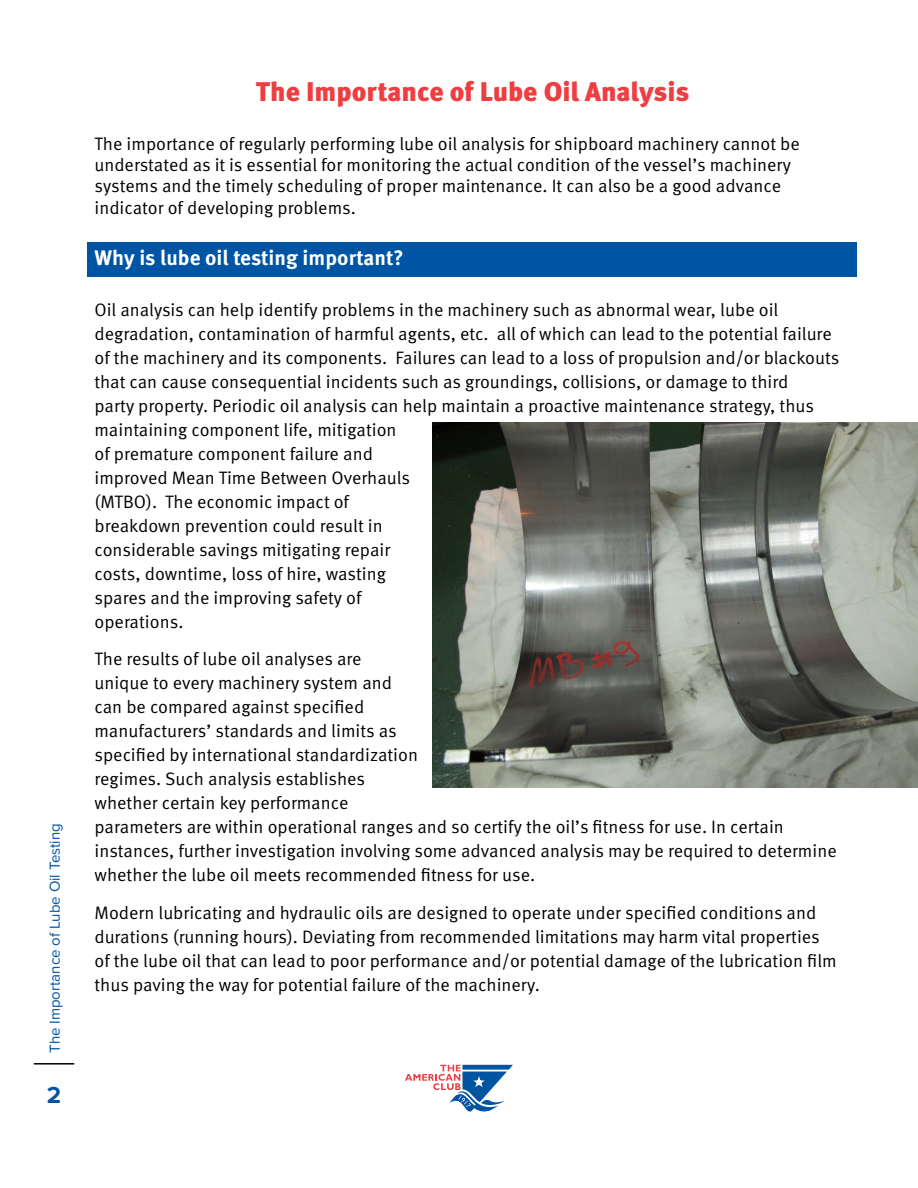
<style>
.page{position:relative;width:918px;height:1188px;background:#fff}
.page>*{position:absolute;margin:0;border:0;box-sizing:border-box;transform-origin:0 0}
.t1{font:900 27px "Meta Pro";color:#ef3e42}
.t2{font:700 24px "Proxima Nova";color:#0054a4}
.t3{font:700 21px "Meta Pro";color:#fff}
.t4{font:18px/24px "Meta Pro Norm";color:#000}
.t5{font:15px "Proxima Nova";color:#0054a4}
</style>
<div class="page">
<hr style="left:34px;top:1063px;width:40px;height:2px;background:#000">
<svg style="left:405px;top:1065px;width:108px;height:47px"></svg>
<div style="left:88px;top:242px;width:769px;height:35px;background:#0054a4"></div>
<img style="left:432px;top:423px;width:486px;height:364px">
<p class="t5" style="left:44px;top:1053px;width:231px;rotate:-90deg">The Importance of Lube Oil Testing</p>
<h2 class="t2" style="left:47px;top:1077px;width:16px">2</h2>
<h1 class="t1" style="left:256px;top:71px;width:435px">The Importance of Lube Oil Analysis</h1>
<p class="t4" style="left:94px;top:132px;width:707px;line-height:21.3px">The importance of regularly performing lube oil analysis for shipboard machinery cannot be understated as it is essential for monitoring the actual condition of the vessel’s machinery systems and the timely scheduling of proper maintenance. It can also be a good advance indicator of developing problems.</p>
<p class="t3" style="left:94px;top:244px;width:311px">Why is lube oil testing important?</p>
<p class="t4" style="left:94px;top:296px;width:747px">Oil analysis can help identify problems in the machinery such as abnormal wear, lube oil degradation, contamination of harmful agents, etc. all of which can lead to the potential failure of the machinery and its components. Failures can lead to a loss of propulsion and/or blackouts that can cause consequential incidents such as groundings, collisions, or damage to third<br>party property. Periodic oil analysis can help maintain a proactive maintenance strategy, thus maintaining component life, mitigation<br>of premature component failure and<br>improved Mean Time Between Overhauls<br>(MTBO). The economic impact of<br>breakdown prevention could result in<br>considerable savings mitigating repair<br>costs, downtime, loss of hire, wasting<br>spares and the improving safety of<br>operations.</p>
<p class="t4" style="left:94px;top:646px;width:744px">The results of lube oil analyses are<br>unique to every machinery system and<br>can be compared against specified<br>manufacturers’ standards and limits as<br>specified by international standardization<br>regimes. Such analysis establishes<br>whether certain key performance<br>parameters are within operational ranges and so certify the oil’s fitness for use. In certain instances, further investigation involving some advanced analysis may be required to determine whether the lube oil meets recommended fitness for use.</p>
<p class="t4" style="left:94px;top:899px;width:744px">Modern lubricating and hydraulic oils are designed to operate under specified conditions and durations (running hours). Deviating from recommended limitations may harm vital properties of the lube oil that can lead to poor performance and/or potential damage of the lubrication film thus paving the way for potential failure of the machinery.</p>
</div>
